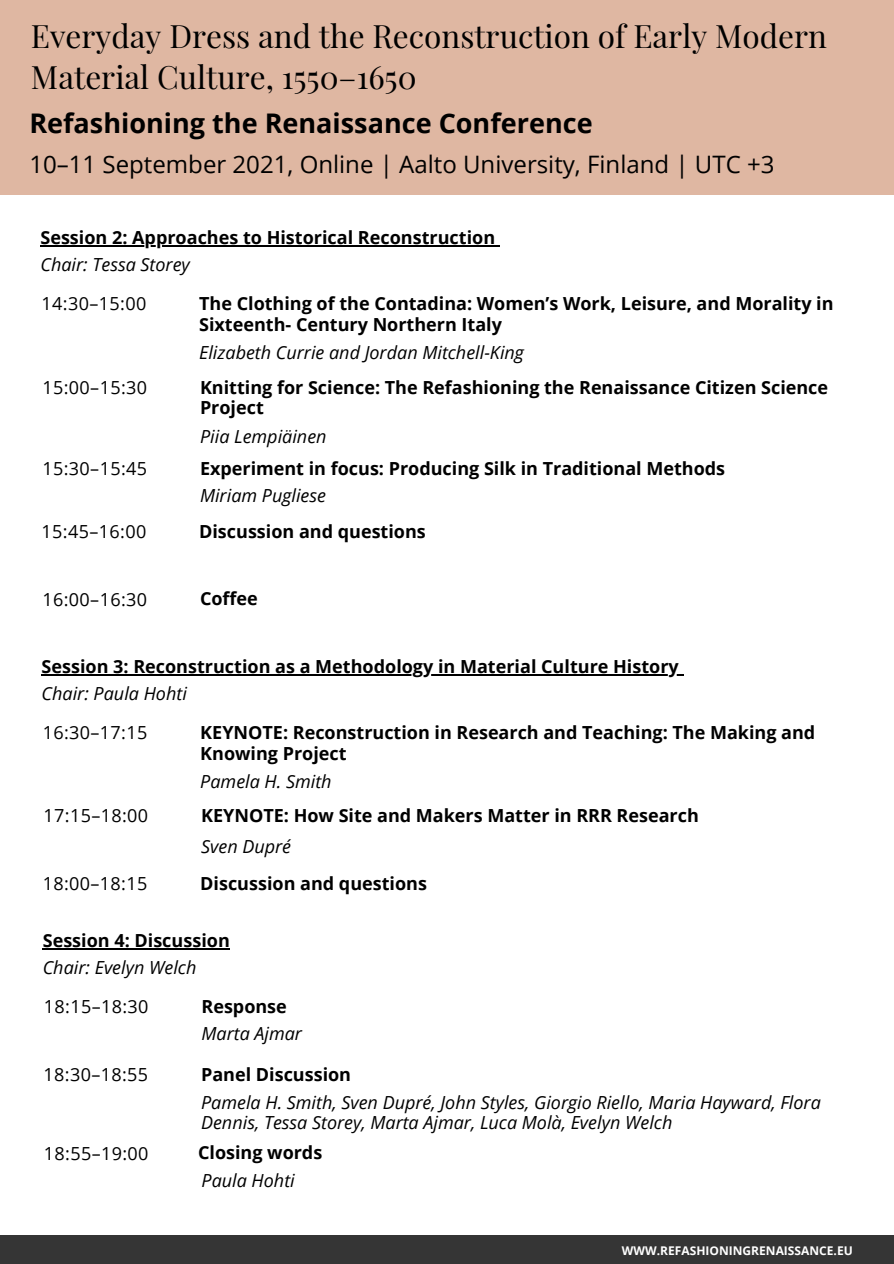
<style>
.page{position:relative;width:894px;height:1264px;background:#fff}
.page>*{position:absolute;margin:0;border:0;box-sizing:border-box;transform-origin:0 0}
.t1{font:31.5px/40.5px "Playfair Display";color:#000}
.t2{font:700 27px "Open Sans";color:#000}
.t3{font:24px "Open Sans";color:#000}
.t4{font:700 18px/20.7px "Open Sans";color:#000}
.t5{font:italic 18px/20.7px "Open Sans";color:#000}
.t6{font:18px "Open Sans";letter-spacing:.02em;color:#000}
.t7{font:700 12px "Open Sans";color:#fff}
</style>
<div class="page">
<div style="left:0;top:0;width:893px;height:194px;background:#dfb7a2"></div>
<div style="left:0;top:1234px;width:893px;height:29px;background:#353535"></div>
<hr style="left:40px;top:245px;width:455px;height:1px;background:#000">
<hr style="left:42px;top:674px;width:637px;height:1px;background:#000">
<hr style="left:43px;top:948px;width:187px;height:1px;background:#000">
<p class="t1" style="left:31px;top:15px;width:797px">Everyday Dress and the Reconstruction of Early Modern<br>Material Culture, 1550–1650</p>
<p class="t2" style="left:29px;top:104px;width:564px">Refashioning the Renaissance Conference</p>
<p class="t3" style="left:29px;top:148px;width:746px">10–11 September 2021, Online | Aalto University, Finland | UTC +3</p>
<p class="t4" style="left:40px;top:227px;width:456px">Session 2: Approaches to Historical Reconstruction</p>
<p class="t5" style="left:40px;top:254px;width:151px">Chair: Tessa Storey</p>
<p class="t6" style="left:42px;top:291px;width:106px">14:30–15:00</p>
<p class="t4" style="left:199px;top:292px;width:635px">The Clothing of the Contadina: Women’s Work, Leisure, and Morality in<br>Sixteenth- Century Northern Italy</p>
<p class="t5" style="left:199px;top:341px;width:326px">Elizabeth Currie and Jordan Mitchell-King</p>
<p class="t6" style="left:42px;top:375px;width:106px">15:00–15:30</p>
<p class="t4" style="left:200px;top:376px;width:629px">Knitting for Science: The Refashioning the Renaissance Citizen Science<br>Project</p>
<p class="t5" style="left:200px;top:425px;width:128px">Piia Lempiäinen</p>
<p class="t6" style="left:42px;top:456px;width:106px">15:30–15:45</p>
<p class="t4" style="left:200px;top:457px;width:526px">Experiment in focus: Producing Silk in Traditional Methods</p>
<p class="t5" style="left:200px;top:485px;width:127px">Miriam Pugliese</p>
<p class="t6" style="left:42px;top:519px;width:106px">15:45–16:00</p>
<p class="t4" style="left:199px;top:520px;width:228px">Discussion and questions</p>
<p class="t6" style="left:42px;top:586px;width:106px">16:00–16:30</p>
<p class="t4" style="left:200px;top:587px;width:59px">Coffee</p>
<p class="t4" style="left:42px;top:656px;width:638px">Session 3: Reconstruction as a Methodology in Material Culture History</p>
<p class="t5" style="left:42px;top:683px;width:147px">Chair: Paula Hohti</p>
<p class="t6" style="left:43px;top:720px;width:106px">16:30–17:15</p>
<p class="t4" style="left:200px;top:721px;width:616px">KEYNOTE: Reconstruction in Research and Teaching: The Making and<br>Knowing Project</p>
<p class="t5" style="left:200px;top:770px;width:133px">Pamela H. Smith</p>
<p class="t6" style="left:44px;top:803px;width:106px">17:15–18:00</p>
<p class="t4" style="left:201px;top:804px;width:499px">KEYNOTE: How Site and Makers Matter in RRR Research</p>
<p class="t5" style="left:201px;top:835px;width:91px">Sven Dupré</p>
<p class="t6" style="left:43px;top:870px;width:106px">18:00–18:15</p>
<p class="t4" style="left:200px;top:872px;width:228px">Discussion and questions</p>
<p class="t4" style="left:43px;top:929px;width:188px">Session 4: Discussion</p>
<p class="t5" style="left:43px;top:956px;width:155px">Chair: Evelyn Welch</p>
<p class="t6" style="left:44px;top:993px;width:106px">18:15–18:30</p>
<p class="t4" style="left:201px;top:995px;width:87px">Response</p>
<p class="t5" style="left:201px;top:1023px;width:102px">Marta Ajmar</p>
<p class="t6" style="left:44px;top:1061px;width:106px">18:30–18:55</p>
<p class="t4" style="left:201px;top:1063px;width:151px">Panel Discussion</p>
<p class="t5" style="left:201px;top:1091px;width:621px">Pamela H. Smith, Sven Dupré, John Styles, Giorgio Riello, Maria Hayward, Flora<br>Dennis, Tessa Storey, Marta Ajmar, Luca Molà, Evelyn Welch</p>
<p class="t6" style="left:44px;top:1140px;width:106px">18:55–19:00</p>
<p class="t4" style="left:198px;top:1142px;width:126px">Closing words</p>
<p class="t5" style="left:201px;top:1169px;width:95px">Paula Hohti</p>
<p class="t7" style="left:621px;top:1242px;width:232px">WWW.REFASHIONINGRENAISSANCE.EU</p>
</div>
